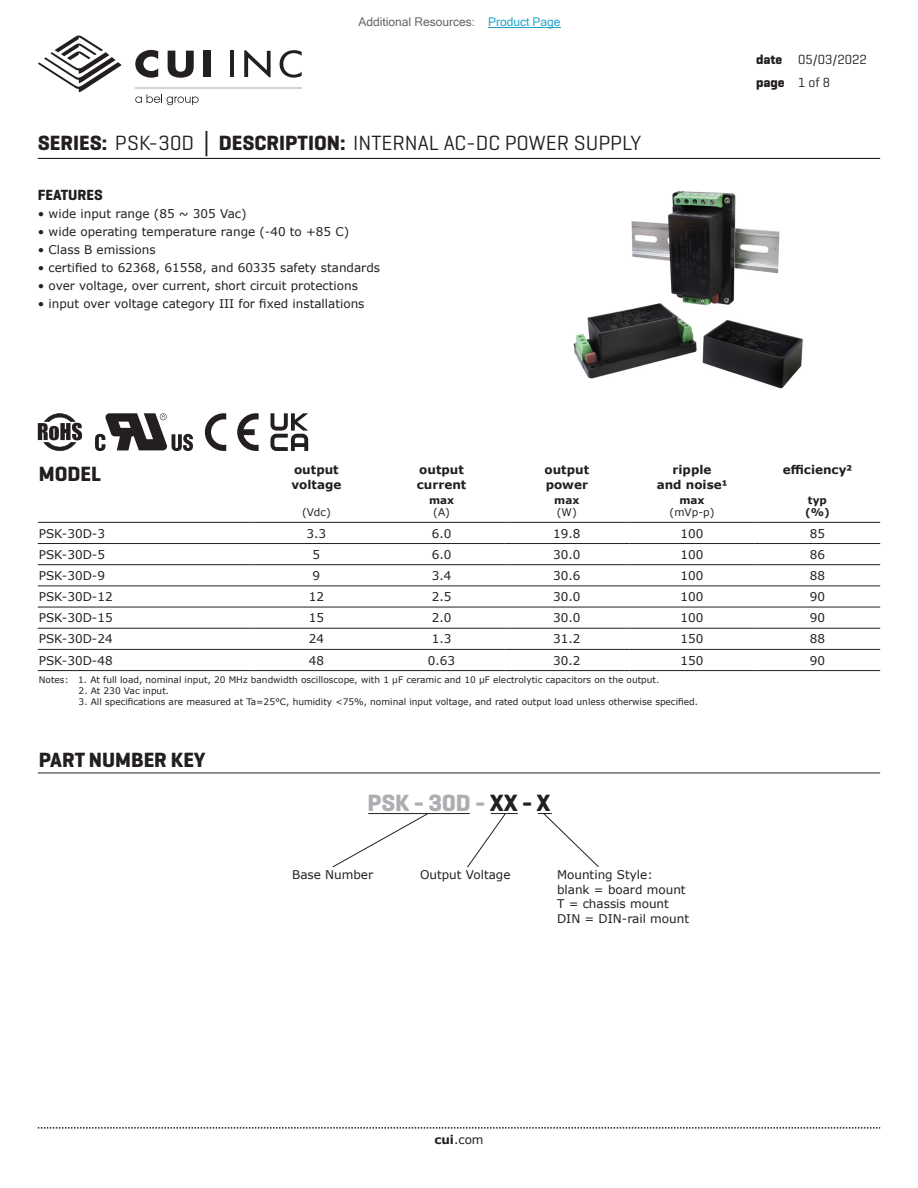
<style>
.page{position:relative;width:918px;height:1188px;background:#fff}
.page>*{position:absolute;margin:0;border:0;box-sizing:border-box;transform-origin:0 0}
.t1{font:700 24px "Geogrotesque";color:#adaeb2}
.t2{font:21px "Geogrotesque";color:#231f20}
.t3{font:700 21px "Geogrotesque";color:#231f20}
.t4{font:700 15px "Geogrotesque";color:#231f20}
.t5{font:13.5px/22.5px "Geogrotesque";color:#231f20}
.t6{font:12px/14.4px "Verdana";color:#231f20}
.t7{font:700 12px/14.4px "Verdana";color:#231f20}
.t8{font:12px "Microsoft Sans Serif";color:#63676b}
.t9{font:10.5px "Verdana";color:#231f20}
.t10{font:700 10.5px/12.6px "Verdana";color:#231f20}
.t11{font:9px "Verdana";color:#231f20}
.s1{color:#23a4c6}
.s2{font-weight:700}
.s3{font-family:"Verdana";font-weight:700}
.s4{color:#231f20}
</style>
<div class="page">
<svg style="left:38px;top:1127px;width:842px;height:2px"></svg>
<hr style="left:38px;top:158px;width:842px;height:1px;background:#231f20">
<svg style="left:38px;top:35px;width:84px;height:58px"></svg>
<hr style="left:230px;top:51px;width:4px;height:26px;background:#231f20">
<svg style="left:244px;top:50px;width:27px;height:27px"></svg>
<svg style="left:280px;top:50px;width:22px;height:28px"></svg>
<svg style="left:135px;top:50px;width:23px;height:28px"></svg>
<svg style="left:168px;top:51px;width:26px;height:27px"></svg>
<div style="left:203px;top:51px;width:8px;height:26px;background:#231f20"></div>
<svg style="left:135px;top:94px;width:64px;height:11px"></svg>
<hr style="left:135px;top:88px;width:167px;height:1px;background:#231f20">
<hr style="left:38px;top:522px;width:216px;height:1px;background:#231f20">
<hr style="left:254px;top:522px;width:125px;height:1px;background:#231f20">
<hr style="left:379px;top:522px;width:125px;height:1px;background:#231f20">
<hr style="left:504px;top:522px;width:125px;height:1px;background:#231f20">
<hr style="left:629px;top:522px;width:126px;height:1px;background:#231f20">
<hr style="left:755px;top:522px;width:125px;height:1px;background:#231f20">
<hr style="left:38px;top:543px;width:216px;height:1px;background:#231f20">
<hr style="left:254px;top:543px;width:125px;height:1px;background:#231f20">
<hr style="left:379px;top:543px;width:125px;height:1px;background:#231f20">
<hr style="left:504px;top:543px;width:125px;height:1px;background:#231f20">
<hr style="left:629px;top:543px;width:126px;height:1px;background:#231f20">
<hr style="left:755px;top:543px;width:125px;height:1px;background:#231f20">
<hr style="left:38px;top:564px;width:216px;height:1px;background:#231f20">
<hr style="left:254px;top:564px;width:125px;height:1px;background:#231f20">
<hr style="left:379px;top:564px;width:125px;height:1px;background:#231f20">
<hr style="left:504px;top:564px;width:125px;height:1px;background:#231f20">
<hr style="left:629px;top:564px;width:126px;height:1px;background:#231f20">
<hr style="left:755px;top:564px;width:125px;height:1px;background:#231f20">
<hr style="left:38px;top:586px;width:216px;height:1px;background:#231f20">
<hr style="left:254px;top:586px;width:125px;height:1px;background:#231f20">
<hr style="left:379px;top:586px;width:125px;height:1px;background:#231f20">
<hr style="left:504px;top:586px;width:125px;height:1px;background:#231f20">
<hr style="left:629px;top:586px;width:126px;height:1px;background:#231f20">
<hr style="left:755px;top:586px;width:125px;height:1px;background:#231f20">
<hr style="left:38px;top:607px;width:216px;height:1px;background:#231f20">
<hr style="left:254px;top:607px;width:125px;height:1px;background:#231f20">
<hr style="left:379px;top:607px;width:125px;height:1px;background:#231f20">
<hr style="left:504px;top:607px;width:125px;height:1px;background:#231f20">
<hr style="left:629px;top:607px;width:126px;height:1px;background:#231f20">
<hr style="left:755px;top:607px;width:125px;height:1px;background:#231f20">
<hr style="left:38px;top:628px;width:216px;height:1px;background:#231f20">
<hr style="left:254px;top:628px;width:125px;height:1px;background:#231f20">
<hr style="left:379px;top:628px;width:125px;height:1px;background:#231f20">
<hr style="left:504px;top:628px;width:125px;height:1px;background:#231f20">
<hr style="left:629px;top:628px;width:126px;height:1px;background:#231f20">
<hr style="left:755px;top:628px;width:125px;height:1px;background:#231f20">
<hr style="left:38px;top:649px;width:216px;height:1px;background:#231f20">
<hr style="left:254px;top:649px;width:125px;height:1px;background:#231f20">
<hr style="left:379px;top:649px;width:125px;height:1px;background:#231f20">
<hr style="left:504px;top:649px;width:125px;height:1px;background:#231f20">
<hr style="left:629px;top:649px;width:126px;height:1px;background:#231f20">
<hr style="left:755px;top:649px;width:125px;height:1px;background:#231f20">
<hr style="left:38px;top:670px;width:216px;height:1px;background:#231f20">
<hr style="left:254px;top:670px;width:125px;height:1px;background:#231f20">
<hr style="left:379px;top:670px;width:125px;height:1px;background:#231f20">
<hr style="left:504px;top:670px;width:125px;height:1px;background:#231f20">
<hr style="left:629px;top:670px;width:126px;height:1px;background:#231f20">
<hr style="left:755px;top:670px;width:125px;height:1px;background:#231f20">
<svg style="left:95px;top:413px;width:98px;height:38px"></svg>
<svg style="left:38px;top:413px;width:44px;height:38px"></svg>
<svg style="left:205px;top:413px;width:54px;height:38px"></svg>
<hr style="left:38px;top:773px;width:842px;height:1px;background:#231f20">
<hr style="left:368px;top:813px;width:102px;height:1px;background:#231f20">
<svg style="left:332px;top:813px;width:97px;height:55px"></svg>
<svg style="left:466px;top:813px;width:52px;height:55px"></svg>
<svg style="left:538px;top:813px;width:61px;height:54px"></svg>
<img style="left:573px;top:191px;width:230px;height:198px">
<svg style="left:270px;top:413px;width:38px;height:38px"></svg>
<hr style="left:488px;top:27px;width:73px;height:1px;background:#23a4c6">
<p class="t8" style="left:358px;top:15px;width:204px">Additional Resources: <span class="s1">Product Page</span></p>
<h2 class="t2" style="left:38px;top:130px;width:605px"><span class="s2">SERIES:</span> PSK-30D <span class="s3">│</span> <span class="s2">DESCRIPTION:</span> INTERNAL AC-DC POWER SUPPLY</h2>
<p class="t4" style="left:38px;top:186px;width:67px">FEATURES</p>
<p class="t6" style="left:38px;top:207px;width:210px">• wide input range (85 ~ 305 Vac)</p>
<p class="t6" style="left:38px;top:225px;width:313px">• wide operating temperature range (-40 to +85 C)</p>
<p class="t6" style="left:38px;top:243px;width:119px">• Class B emissions</p>
<p class="t6" style="left:38px;top:261px;width:344px">• certified to 62368, 61558, and 60335 safety standards</p>
<p class="t6" style="left:38px;top:279px;width:322px">• over voltage, over current, short circuit protections</p>
<p class="t6" style="left:38px;top:297px;width:328px">• input over voltage category III for fixed installations</p>
<p class="t5" style="left:756px;top:48px;width:112px"><span class="s2">date</span> 05/03/2022 <span class="s2">page</span> 1 of 8</p>
<h2 class="t3" style="left:39px;top:461px;width:64px">MODEL</h2>
<p class="t7" style="left:291px;top:462px;width:51px">output voltage</p>
<p class="t7" style="left:417px;top:462px;width:51px">output current</p>
<p class="t7" style="left:545px;top:462px;width:46px">output power</p>
<p class="t7" style="left:657px;top:462px;width:72px;text-align:center">ripple<br>and noise1</p>
<p class="t7" style="left:783px;top:462px;width:71px">efficiency2</p>
<p class="t9" style="left:302px;top:505px;width:30px">(Vdc)</p>
<p class="t10" style="left:805px;top:493px;width:26px">typ (%)</p>
<p class="t10" style="left:429px;top:493px;width:27px">max</p>
<p class="t9" style="left:433px;top:505px;width:18px">(A)</p>
<p class="t10" style="left:554px;top:493px;width:27px">max</p>
<p class="t9" style="left:557px;top:505px;width:21px">(W)</p>
<p class="t10" style="left:679px;top:493px;width:27px">max</p>
<p class="t9" style="left:670px;top:505px;width:46px">(mVp-p)</p>
<p class="t6" style="left:39px;top:526px;width:68px">PSK-30D-3</p>
<p class="t6" style="left:307px;top:526px;width:21px">3.3</p>
<p class="t6" style="left:432px;top:526px;width:21px">6.0</p>
<p class="t6" style="left:553px;top:526px;width:29px">19.8</p>
<p class="t6" style="left:681px;top:526px;width:24px">100</p>
<p class="t6" style="left:810px;top:526px;width:17px">85</p>
<p class="t6" style="left:39px;top:547px;width:68px">PSK-30D-5</p>
<p class="t6" style="left:313px;top:547px;width:9px">5</p>
<p class="t6" style="left:432px;top:547px;width:21px">6.0</p>
<p class="t6" style="left:553px;top:547px;width:29px">30.0</p>
<p class="t6" style="left:681px;top:547px;width:24px">100</p>
<p class="t6" style="left:810px;top:547px;width:17px">86</p>
<p class="t6" style="left:39px;top:568px;width:68px">PSK-30D-9</p>
<p class="t6" style="left:313px;top:568px;width:9px">9</p>
<p class="t6" style="left:432px;top:568px;width:21px">3.4</p>
<p class="t6" style="left:553px;top:568px;width:29px">30.6</p>
<p class="t6" style="left:681px;top:568px;width:24px">100</p>
<p class="t6" style="left:810px;top:568px;width:17px">88</p>
<p class="t6" style="left:39px;top:589px;width:75px">PSK-30D-12</p>
<p class="t6" style="left:309px;top:589px;width:17px">12</p>
<p class="t6" style="left:432px;top:589px;width:21px">2.5</p>
<p class="t6" style="left:553px;top:589px;width:29px">30.0</p>
<p class="t6" style="left:681px;top:589px;width:24px">100</p>
<p class="t6" style="left:810px;top:589px;width:17px">90</p>
<p class="t6" style="left:39px;top:611px;width:75px">PSK-30D-15</p>
<p class="t6" style="left:309px;top:611px;width:17px">15</p>
<p class="t6" style="left:432px;top:611px;width:21px">2.0</p>
<p class="t6" style="left:553px;top:611px;width:29px">30.0</p>
<p class="t6" style="left:681px;top:611px;width:24px">100</p>
<p class="t6" style="left:810px;top:611px;width:17px">90</p>
<p class="t6" style="left:39px;top:632px;width:75px">PSK-30D-24</p>
<p class="t6" style="left:309px;top:632px;width:17px">24</p>
<p class="t6" style="left:432px;top:632px;width:21px">1.3</p>
<p class="t6" style="left:553px;top:632px;width:29px">31.2</p>
<p class="t6" style="left:681px;top:632px;width:24px">150</p>
<p class="t6" style="left:810px;top:632px;width:17px">88</p>
<p class="t6" style="left:39px;top:653px;width:75px">PSK-30D-48</p>
<p class="t6" style="left:309px;top:653px;width:17px">48</p>
<p class="t6" style="left:428px;top:653px;width:29px">0.63</p>
<p class="t6" style="left:553px;top:653px;width:29px">30.2</p>
<p class="t6" style="left:681px;top:653px;width:24px">150</p>
<p class="t6" style="left:810px;top:653px;width:17px">90</p>
<p class="t11" style="left:39px;top:674px;width:622px">Notes: 1. At full load, nominal input, 20 MHz bandwidth oscilloscope, with 1 µF ceramic and 10 µF electrolytic capacitors on the output.</p>
<p class="t11" style="left:79px;top:685px;width:92px">2. At 230 Vac input.</p>
<p class="t11" style="left:79px;top:696px;width:621px">3. All specifications are measured at Ta=25°C, humidity &lt;75%, nominal input voltage, and rated output load unless otherwise specified.</p>
<h2 class="t3" style="left:39px;top:747px;width:168px">PART NUMBER KEY</h2>
<h1 class="t1" style="left:367px;top:788px;width:185px">PSK - 30D - <span class="s4">XX - X</span></h1>
<p class="t6" style="left:292px;top:868px;width:83px">Base Number</p>
<p class="t6" style="left:420px;top:868px;width:92px">Output Voltage</p>
<p class="t6" style="left:557px;top:868px;width:134px">Mounting Style:<br>blank = board mount<br>T = chassis mount<br>DIN = DIN-rail mount</p>
<p class="t6" style="left:434px;top:1132px;width:51px"><span class="s2">cui</span>.com</p>
</div>
